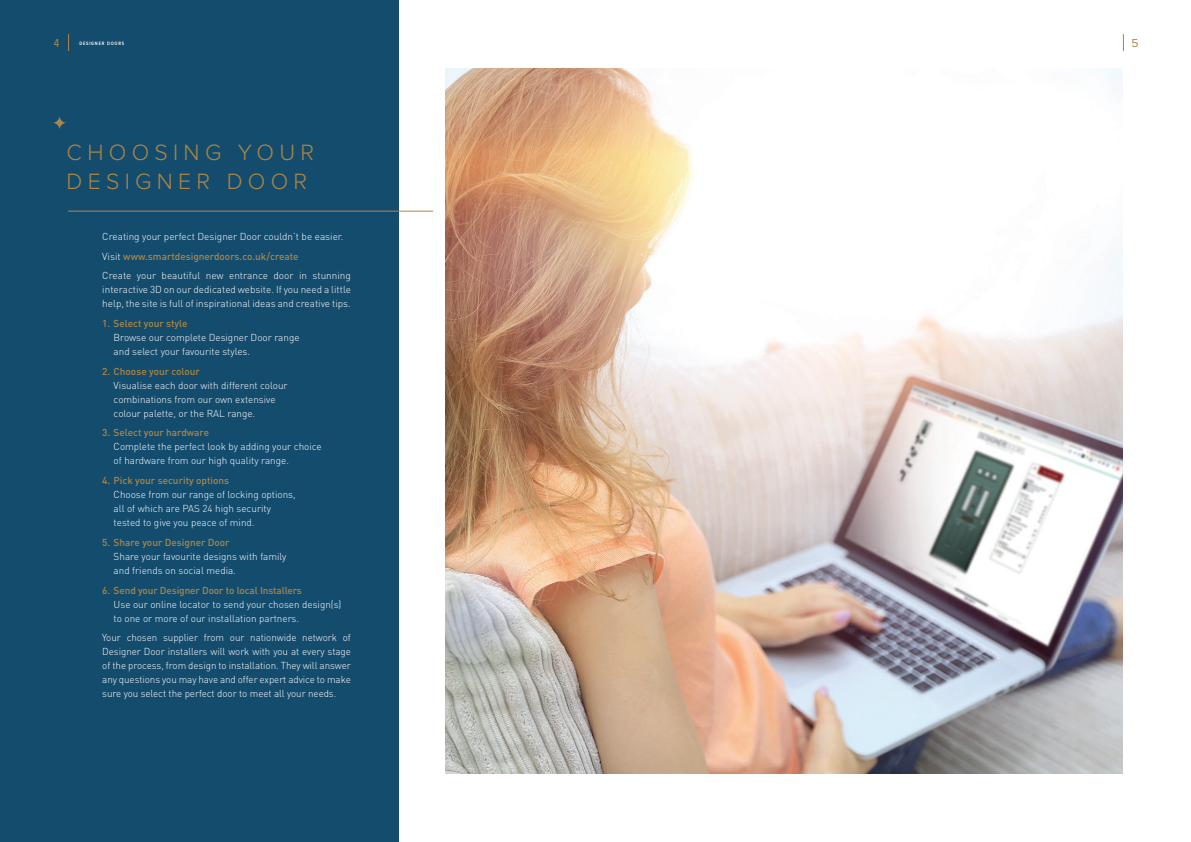
<style>
.page{position:relative;width:1191px;height:842px;background:#fff}
.page>*{position:absolute;margin:0;border:0;box-sizing:border-box;transform-origin:0 0}
.t1{font:300 23px/29px "Proxima Nova";letter-spacing:.23em;color:#ae8642}
.t2{font:12px "Proxima Nova Cond";color:#ae8642}
.t3{font:12px "Proxima Nova";color:#ae8642}
.t4{font:300 10px/14px "DIN Pro";color:#fff}
.t5{font:500 10px "DIN Pro";color:#ae8642}
.t6{font:600 5px "Proxima Nova Cond";letter-spacing:.15em;color:#fff}
.s1{font-weight:500;color:#ae8642}
</style>
<div class="page">
<div style="left:0;top:0;width:398px;height:842px;background:#144c6e"></div>
<svg style="left:68px;top:34px;width:1px;height:17px"></svg>
<svg style="left:1123px;top:34px;width:1px;height:17px"></svg>
<img style="left:445px;top:68px;width:678px;height:706px">
<hr style="left:68px;top:211px;width:365px;height:1px;background:#ae8642">
<svg style="left:52px;top:116px;width:15px;height:14px"></svg>
<p class="t2" style="left:54px;top:38px;width:7px">4</p>
<p class="t6" style="left:79px;top:41px;width:46px">DESIGNER DOORS</p>
<p class="t3" style="left:1131px;top:38px;width:9px">5</p>
<h1 class="t1" style="left:67px;top:139px;width:249px">CHOOSING YOUR<br>DESIGNER DOOR</h1>
<p class="t4" style="left:102px;top:226px;width:250px;line-height:19.7px">Creating your perfect Designer Door couldn’t be easier.<br>Visit <span class="s1">www.smartdesignerdoors.co.uk/create<br></span>Create your beautiful new entrance door in stunning</p>
<p class="t4" style="left:102px;top:282px;width:250px">interactive 3D on our dedicated website. If you need a little help, the site is full of inspirational ideas and creative tips.</p>
<p class="t5" style="left:102px;top:317px;width:87px">1. Select your style</p>
<p class="t4" style="left:114px;top:330px;width:187px">Browse our complete Designer Door range and select your favourite styles.</p>
<p class="t5" style="left:102px;top:364px;width:99px">2. Choose your colour</p>
<p class="t4" style="left:114px;top:378px;width:175px">Visualise each door with different colour combinations from our own extensive colour palette, or the RAL range.</p>
<p class="t5" style="left:102px;top:426px;width:108px">3. Select your hardware</p>
<p class="t4" style="left:114px;top:439px;width:209px">Complete the perfect look by adding your choice of hardware from our high quality range.</p>
<p class="t5" style="left:102px;top:474px;width:128px">4. Pick your security options</p>
<p class="t4" style="left:114px;top:487px;width:184px">Choose from our range of locking options, all of which are PAS 24 high security tested to give you peace of mind.</p>
<p class="t5" style="left:102px;top:535px;width:129px">5. Share your Designer Door</p>
<p class="t4" style="left:114px;top:549px;width:174px">Share your favourite designs with family and friends on social media.</p>
<p class="t5" style="left:102px;top:583px;width:201px">6. Send your Designer Door to local Installers</p>
<p class="t4" style="left:114px;top:596px;width:229px">Use our online locator to send your chosen design(s) to one or more of our installation partners.</p>
<p class="t4" style="left:102px;top:630px;width:250px;text-align:justify">Your chosen supplier from our nationwide network of Designer Door installers will work with you at every stage of the process, from design to installation. They will answer any questions you may have and offer expert advice to make sure you select the perfect door to meet all your needs.</p>
</div>
